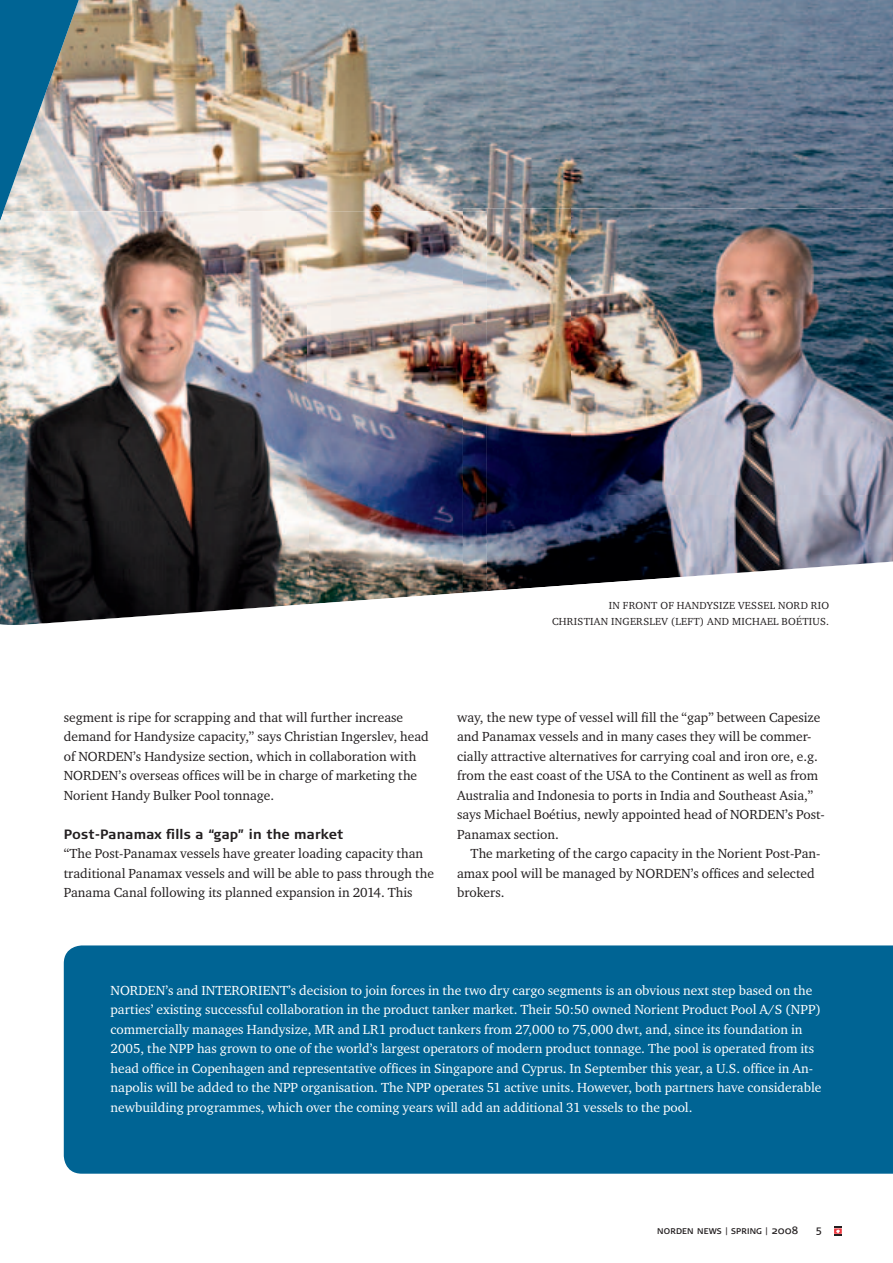
<style>
.page{position:relative;width:893px;height:1263px;background:#fff}
.page>*{position:absolute;margin:0;border:0;box-sizing:border-box;transform-origin:0 0}
.t1{font:13.5px/19.5px "Charter ITC";color:#231f20}
.t2{font:13.5px/19.5px "Charter ITC";color:#fff}
.t3{font:700 13.5px "Signa Column";letter-spacing:.01em;color:#231f20}
.t4{font:10.5px/16.5px "Charter ITC Regu SC";letter-spacing:.025em;color:#231f20;text-align:right}
.t5{font:10.5px "Signa Caps";letter-spacing:.01em;color:#231f20}
.s1{font-size:9px}
</style>
<div class="page">
<div style="left:64px;top:945px;width:829px;height:229px;background:#006494"></div>
<img style="left:130px;top:0;width:763px;height:211px">
<svg style="left:0;top:0;width:130px;height:211px;background:#839ba4"></svg>
<img style="left:463px;top:208px;width:430px;height:314px">
<img style="left:0;top:211px;width:463px;height:311px">
<svg style="left:0;top:211px;width:3px;height:11px"></svg>
<img style="left:463px;top:211px;width:24px;height:311px">
<img style="left:0;top:522px;width:893px;height:103px">
<svg style="left:834px;top:1226px;width:8px;height:10px"></svg>
<p class="t4" style="left:552px;top:597px;width:279px">IN FRONT OF HANDYSIZE VESSEL NORD RIO<br>CHRISTIAN INGERSLEV (LEFT) AND MICHAEL BOÉTIUS.</p>
<p class="t1" style="left:64px;top:708px;width:367px">segment is ripe for scrapping and that will further increase demand for Handysize capacity,” says Christian Ingerslev, head of NORDEN’s Handysize section, which in collaboration with NORDEN’s overseas offices will be in charge of marketing the Norient Handy Bulker Pool tonnage.</p>
<p class="t3" style="left:64px;top:828px;width:281px">Post-Panamax fills a “gap” in the market</p>
<p class="t1" style="left:64px;top:845px;width:372px">“The Post-Panamax vessels have greater loading capacity than traditional Panamax vessels and will be able to pass through the<br>Panama Canal following its planned expansion in 2014. This</p>
<p class="t1" style="left:457px;top:708px;width:369px">way, the new type of vessel will fill the “gap” between Capesize and Panamax vessels and in many cases they will be commer&shy;cially attractive alternatives for carrying coal and iron ore, e.g. from the east coast of the USA to the Continent as well as from Australia and Indonesia to ports in India and Southeast Asia,” says Michael Boétius, newly appointed head of NORDEN’s Post-Panamax section.</p>
<p class="t1" style="left:457px;top:845px;width:365px;text-indent:14px">The marketing of the cargo capacity in the Norient Post-Pan&shy;amax pool will be managed by NORDEN’s offices and selected brokers.</p>
<p class="t2" style="left:111px;top:981px;width:712px">NORDEN’s and INTERORIENT’s decision to join forces in the two dry cargo segments is an obvious next step based on the parties’ existing successful collaboration in the product tanker market. Their 50:50 owned Norient Product Pool A/S (NPP) commercially manages Handysize, MR and LR1 product tankers from 27,000 to 75,000 dwt, and, since its foundation in 2005, the NPP has grown to one of the world’s largest operators of modern product tonnage. The pool is operated from its head office in Copenhagen and representative offices in Singapore and Cyprus. In September this year, a U.S. office in An&shy;napolis will be added to the NPP organisation. The NPP operates 51 active units. However, both partners have considerable newbuilding programmes, which over the coming years will add an additional 31 vessels to the pool.</p>
<p class="t5" style="left:657px;top:1224px;width:143px">norden news <span class="s1">|</span> spring <span class="s1">|</span> 2008</p>
<p class="t5" style="left:816px;top:1223px;width:7px">5</p>
</div>
